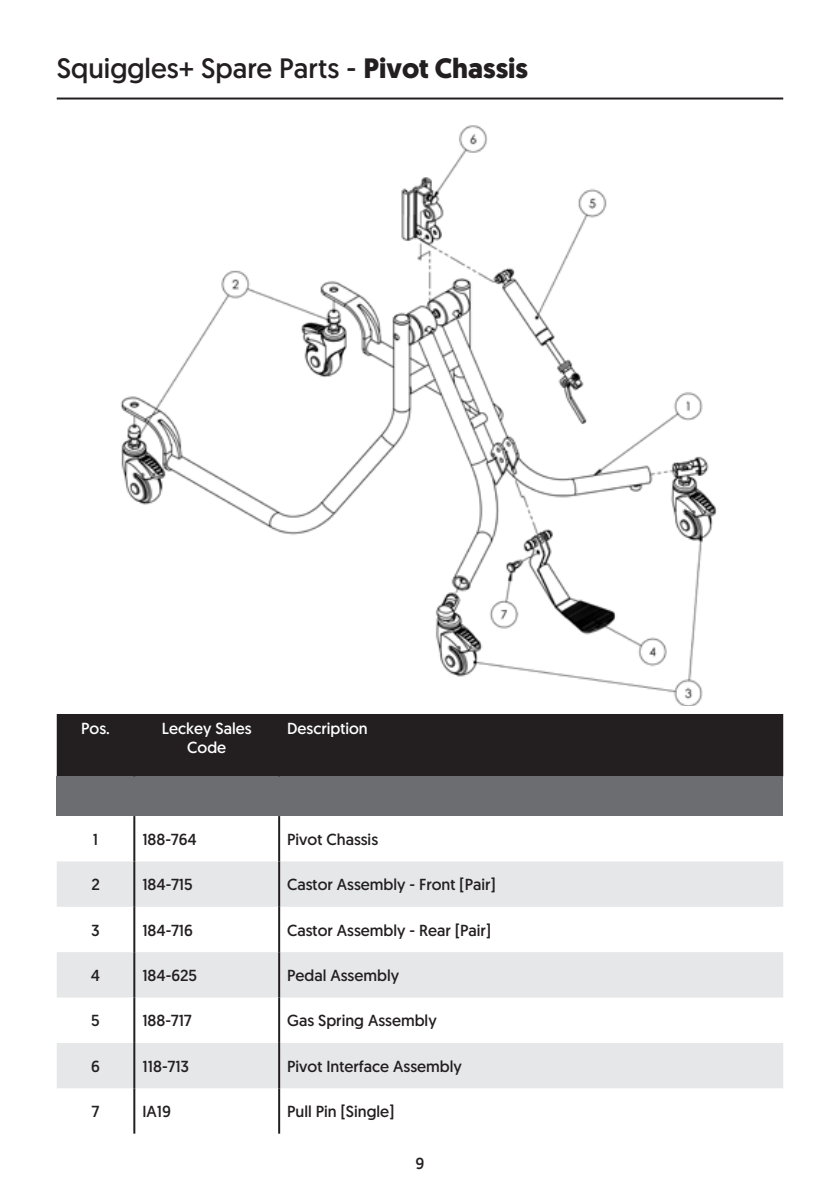
<style>
.page{position:relative;width:840px;height:1191px;background:#fff}
.page>*{position:absolute;margin:0;border:0;box-sizing:border-box;transform-origin:0 0}
.t1{font:28px "Geomanist";color:#231f20}
.Table_Body_Text{font:16px "Geomanist";color:#231f20}
.Table_Body_Text-2{font:16px/19.2px "Geomanist";color:#fff;text-align:center}
.s1{font-weight:700}
</style>
<div class="page">
<hr style="left:57px;top:97px;width:725px;height:2px;background:#231f20">
<div style="left:57px;top:714px;width:725px;height:62px;background:#231f20"></div>
<div style="left:57px;top:776px;width:725px;height:40px;background:#6c6d70"></div>
<svg style="left:57px;top:861px;width:725px;height:227px;fill:#e6e7e9"></svg>
<hr style="left:133px;top:714px;width:2px;height:62px;background:#231f20">
<hr style="left:133px;top:816px;width:2px;height:45px;background:#231f20">
<hr style="left:133px;top:861px;width:2px;height:45px;background:#231f20">
<hr style="left:133px;top:906px;width:2px;height:46px;background:#231f20">
<hr style="left:133px;top:952px;width:2px;height:45px;background:#231f20">
<hr style="left:133px;top:997px;width:2px;height:46px;background:#231f20">
<hr style="left:133px;top:1043px;width:2px;height:45px;background:#231f20">
<hr style="left:133px;top:1088px;width:2px;height:45px;background:#231f20">
<hr style="left:278px;top:714px;width:2px;height:62px;background:#231f20">
<hr style="left:278px;top:816px;width:2px;height:45px;background:#231f20">
<hr style="left:278px;top:861px;width:2px;height:45px;background:#231f20">
<hr style="left:278px;top:906px;width:2px;height:46px;background:#231f20">
<hr style="left:278px;top:952px;width:2px;height:45px;background:#231f20">
<hr style="left:278px;top:997px;width:2px;height:46px;background:#231f20">
<hr style="left:278px;top:1043px;width:2px;height:45px;background:#231f20">
<hr style="left:278px;top:1088px;width:2px;height:45px;background:#231f20">
<img style="left:120px;top:125px;width:597px;height:580px">
<p class="t1" style="left:57px;top:50px;width:472px">Squiggles+ Spare Parts - <span class="s1">Pivot Chassis</span></p>
<p class="Table_Body_Text-2" style="left:81px;top:718px;width:30px">Pos.</p>
<p class="Table_Body_Text-2" style="left:162px;top:718px;width:91px">Leckey Sales<br>Code</p>
<p class="Table_Body_Text-2" style="left:287px;top:718px;width:82px">Description</p>
<p class="Table_Body_Text" style="left:93px;top:828px;width:7px">1</p>
<p class="Table_Body_Text" style="left:142px;top:828px;width:56px">188-764</p>
<p class="Table_Body_Text" style="left:287px;top:828px;width:92px">Pivot Chassis</p>
<p class="Table_Body_Text" style="left:91px;top:874px;width:10px">2</p>
<p class="Table_Body_Text" style="left:142px;top:874px;width:52px">184-715</p>
<p class="Table_Body_Text" style="left:287px;top:874px;width:210px">Castor Assembly - Front [Pair]</p>
<p class="Table_Body_Text" style="left:91px;top:919px;width:10px">3</p>
<p class="Table_Body_Text" style="left:142px;top:919px;width:52px">184-716</p>
<p class="Table_Body_Text" style="left:287px;top:919px;width:205px">Castor Assembly - Rear [Pair]</p>
<p class="Table_Body_Text" style="left:91px;top:965px;width:11px">4</p>
<p class="Table_Body_Text" style="left:142px;top:965px;width:56px">184-625</p>
<p class="Table_Body_Text" style="left:287px;top:965px;width:113px">Pedal Assembly</p>
<p class="Table_Body_Text" style="left:91px;top:1010px;width:10px">5</p>
<p class="Table_Body_Text" style="left:142px;top:1010px;width:51px">188-717</p>
<p class="Table_Body_Text" style="left:287px;top:1010px;width:151px">Gas Spring Assembly</p>
<p class="Table_Body_Text" style="left:91px;top:1055px;width:10px">6</p>
<p class="Table_Body_Text" style="left:142px;top:1055px;width:48px">118-713</p>
<p class="Table_Body_Text" style="left:287px;top:1055px;width:176px">Pivot Interface Assembly</p>
<p class="Table_Body_Text" style="left:91px;top:1101px;width:9px">7</p>
<p class="Table_Body_Text" style="left:142px;top:1101px;width:30px">IA19</p>
<p class="Table_Body_Text" style="left:287px;top:1101px;width:108px">Pull Pin [Single]</p>
<p class="Table_Body_Text" style="left:415px;top:1152px;width:10px">9</p>
</div>
